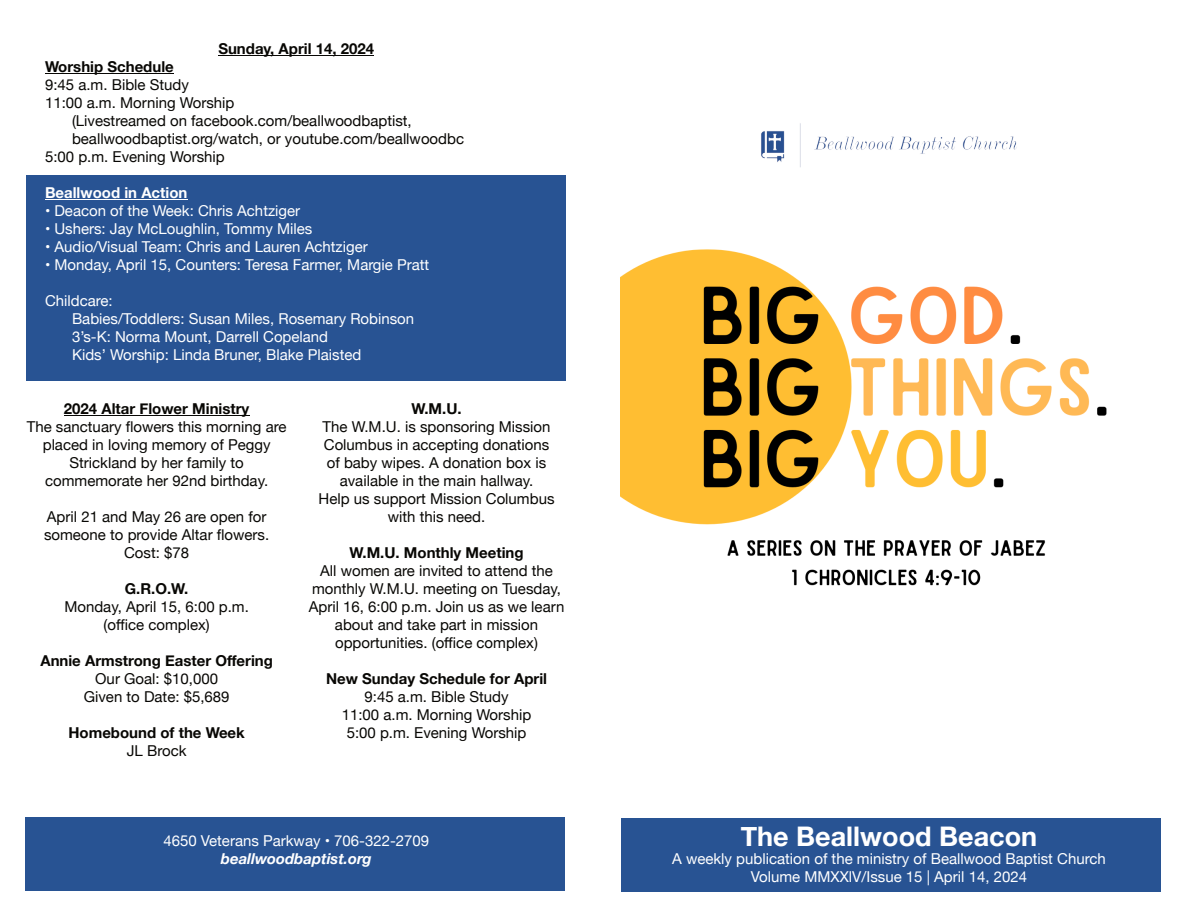
<style>
.page{position:relative;width:1188px;height:918px;background:#fff}
.page>*{position:absolute;margin:0;border:0;box-sizing:border-box;transform-origin:0 0}
.t1{font:700 27px "Helvetica Neue";color:#fff}
.t2{font:15px/18px "Helvetica Neue";color:#080704;text-align:center}
.t3{font:15px/18px "Helvetica Neue";color:#fff}
.t4{font:700 15px "Helvetica Neue";color:#080704}
.t5{font:italic 700 15px "Helvetica Neue";color:#fff}
.t6{font:700 15px "Helvetica Neue";color:#fff}
</style>
<div class="page">
<div style="left:26px;top:176px;width:540px;height:205px;background:#285393"></div>
<hr style="left:218px;top:56px;width:156px;height:1px;background:#080704">
<hr style="left:45px;top:74px;width:129px;height:1px;background:#080704">
<hr style="left:45px;top:200px;width:142px;height:1px;background:#fff">
<hr style="left:64px;top:416px;width:185px;height:1px;background:#080704">
<img style="left:621px;top:249px;width:486px;height:337px">
<div style="left:621px;top:818px;width:540px;height:74px;background:#285393"></div>
<div style="left:25px;top:817px;width:540px;height:74px;background:#285393"></div>
<img style="left:752px;top:123px;width:277px;height:154px">
<p class="t4" style="left:218px;top:39px;width:157px">Sunday, April 14, 2024</p>
<p class="t4" style="left:45px;top:57px;width:130px">Worship Schedule</p>
<p class="t2" style="left:45px;top:75px;width:145px">9:45 a.m. Bible Study</p>
<p class="t2" style="left:45px;top:93px;width:191px">11:00 a.m. Morning Worship</p>
<p class="t2" style="left:72px;top:111px;width:341px">(Livestreamed on facebook.com/beallwoodbaptist,</p>
<p class="t2" style="left:72px;top:129px;width:394px">beallwoodbaptist.org/watch, or youtube.com/beallwoodbc</p>
<p class="t2" style="left:45px;top:147px;width:181px">5:00 p.m. Evening Worship</p>
<p class="t6" style="left:45px;top:183px;width:144px">Beallwood in Action</p>
<p class="t3" style="left:45px;top:201px;width:257px">• Deacon of the Week: Chris Achtziger</p>
<p class="t3" style="left:45px;top:219px;width:269px">• Ushers: Jay McLoughlin, Tommy Miles</p>
<p class="t3" style="left:45px;top:237px;width:324px">• Audio/Visual Team: Chris and Lauren Achtziger</p>
<p class="t3" style="left:45px;top:255px;width:386px">• Monday, April 15, Counters: Teresa Farmer, Margie Pratt</p>
<p class="t3" style="left:72px;top:291px;width:344px;text-indent:-27px">Childcare:<br>Babies/Toddlers: Susan Miles, Rosemary Robinson 3’s-K: Norma Mount, Darrell Copeland<br>Kids’ Worship: Linda Bruner, Blake Plaisted</p>
<p class="t4" style="left:64px;top:399px;width:187px">2024 Altar Flower Ministry</p>
<p class="t2" style="left:27px;top:417px;width:261px">The sanctuary flowers this morning are placed in loving memory of Peggy<br>Strickland by her family to commemorate her 92nd birthday.</p>
<p class="t2" style="left:44px;top:507px;width:227px">April 21 and May 26 are open for someone to provide Altar flowers.<br>Cost: $78</p>
<p class="t4" style="left:125px;top:579px;width:65px">G.R.O.W.</p>
<p class="t2" style="left:64px;top:597px;width:186px">Monday, April 15, 6:00 p.m. (office complex)</p>
<p class="t4" style="left:40px;top:651px;width:234px">Annie Armstrong Easter Offering</p>
<p class="t2" style="left:84px;top:669px;width:147px">Our Goal: $10,000<br>Given to Date: $5,689</p>
<p class="t4" style="left:69px;top:723px;width:178px">Homebound of the Week</p>
<p class="t2" style="left:127px;top:741px;width:61px">JL Brock</p>
<p class="t4" style="left:411px;top:399px;width:52px">W.M.U.</p>
<p class="t2" style="left:319px;top:417px;width:237px">The W.M.U. is sponsoring Mission<br>Columbus in accepting donations of baby wipes. A donation box is available in the main hallway.<br>Help us support Mission Columbus with this need.</p>
<p class="t4" style="left:349px;top:543px;width:176px">W.M.U. Monthly Meeting</p>
<p class="t2" style="left:309px;top:561px;width:257px">All women are invited to attend the monthly W.M.U. meeting on Tuesday, April 16, 6:00 p.m. Join us as we learn about and take part in mission opportunities. (office complex)</p>
<p class="t4" style="left:326px;top:669px;width:223px">New Sunday Schedule for April</p>
<p class="t2" style="left:342px;top:687px;width:191px">9:45 a.m. Bible Study<br>11:00 a.m. Morning Worship<br>5:00 p.m. Evening Worship</p>
<p class="t3" style="left:163px;top:831px;width:267px">4650 Veterans Parkway • 706-322-2709</p>
<p class="t5" style="left:221px;top:849px;width:152px">beallwoodbaptist.org</p>
<h1 class="t1" style="left:741px;top:820px;width:298px">The Beallwood Beacon</h1>
<p class="t3" style="left:672px;top:849px;width:435px;text-align:center">A weekly publication of the ministry of Beallwood Baptist Church<br>Volume MMXXlV/Issue 15 | April 14, 2024</p>
</div>
